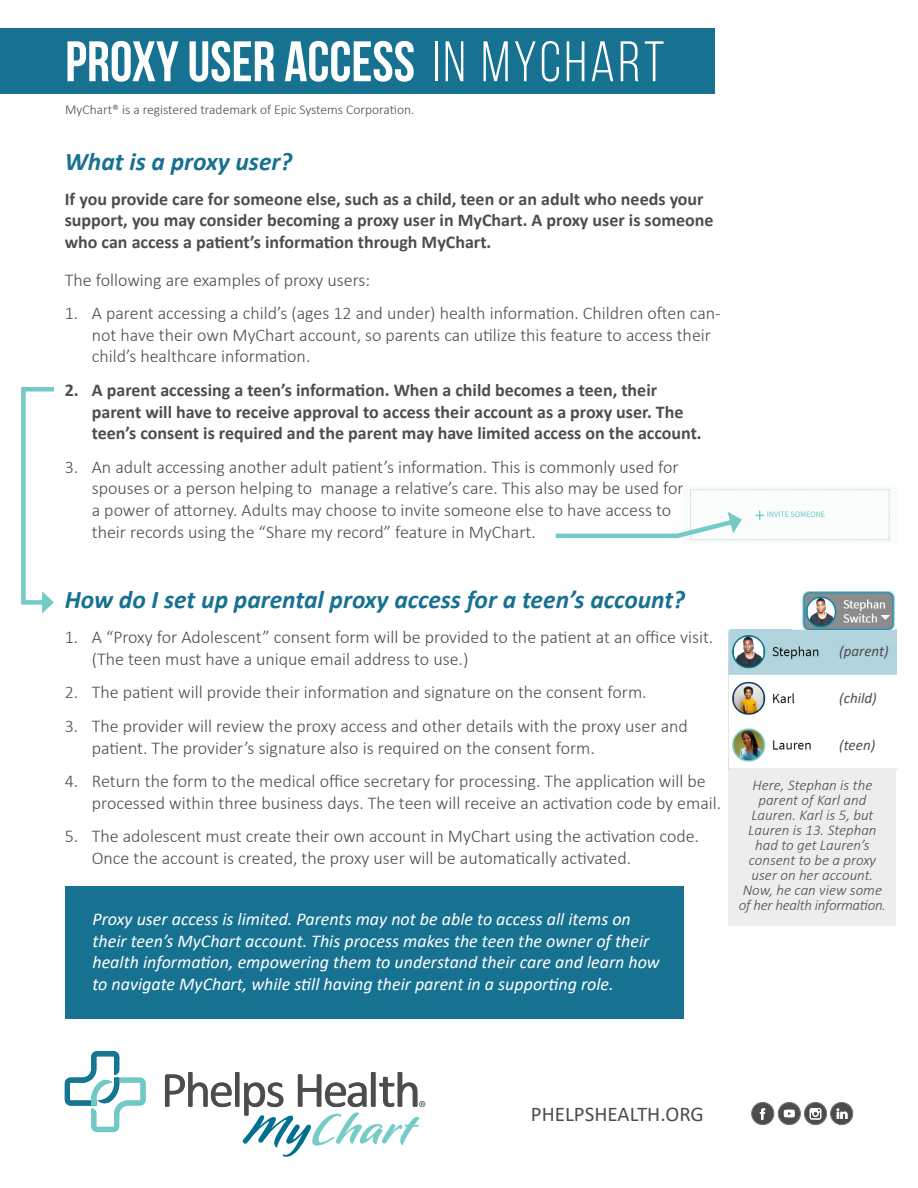
<style>
.page{position:relative;width:918px;height:1188px;background:#fff}
.page>*{position:absolute;margin:0;border:0;box-sizing:border-box;transform-origin:0 0}
.t1{font:700 57px "Bebas Neue";color:#fff}
.t2{font:italic 700 25.5px "Calibri";color:#177190}
.t3{font:21px "Calibri";color:#4b4d4e}
.t4{font:300 18px/21.6px "Calibri";color:#4d4d4f}
.t5{font:700 18px/21.6px "Calibri";color:#4d4d4f}
.t6{font:italic 18px/21.6px "Calibri";color:#fff}
.t7{font:italic 300 15px/15px "Calibri";color:#4d4c4f}
.t8{font:italic 300 15px "Calibri";letter-spacing:-.02em;color:#4d4c4f}
.t9{font:italic 15px "Calibri";color:#4d4c4f}
.t10{font:300 13.5px "Calibri";color:#4d4d4f}
.s1{font-weight:400}
</style>
<div class="page">
<div style="left:65px;top:886px;width:619px;height:133px;background:#177190"></div>
<div style="left:0;top:28px;width:715px;height:66px;background:#177190"></div>
<svg style="left:751px;top:1102px;width:102px;height:23px"></svg>
<svg style="left:65px;top:1051px;width:81px;height:81px"></svg>
<svg style="left:165px;top:1072px;width:260px;height:85px"></svg>
<img style="left:690px;top:489px;width:200px;height:52px">
<svg style="left:21px;top:387px;width:33px;height:227px"></svg>
<svg style="left:555px;top:512px;width:187px;height:28px"></svg>
<div style="left:729px;top:769px;width:167px;height:157px;background:#ededed"></div>
<img style="left:729px;top:630px;width:167px;height:139px">
<img style="left:793px;top:591px;width:102px;height:39px">
<p class="t1" style="left:65px;top:30px;width:601px">PROXY USER ACCESS <span class="s1">IN MYCHART</span></p>
<p class="t10" style="left:65px;top:101px;width:351px">MyChart® is a registered trademark of Epic Systems Corporation.</p>
<p class="t2" style="left:65px;top:144px;width:229px">What is a proxy user?</p>
<p class="t5" style="left:65px;top:188px;width:650px">If you provide care for someone else, such as a child, teen or an adult who needs your support, you may consider becoming a proxy user in MyChart. A proxy user is someone who can access a patient’s information through MyChart.</p>
<p class="t4" style="left:65px;top:269px;width:307px">The following are examples of proxy users:</p>
<p class="t4" style="left:92px;top:302px;width:630px;text-indent:-27px">1. A parent accessing a child’s (ages 12 and under) health information. Children often can&shy;not have their own MyChart account, so parents can utilize this feature to access their child’s healthcare information.</p>
<p class="t5" style="left:92px;top:379px;width:611px;text-indent:-27px">2. A parent accessing a teen’s information. When a child becomes a teen, their parent will have to receive approval to access their account as a proxy user. The teen’s consent is required and the parent may have limited access on the account.</p>
<p class="t4" style="left:92px;top:456px;width:593px;text-indent:-27px">3. An adult accessing another adult patient’s information. This is commonly used for spouses or a person helping to manage a relative’s care. This also may be used for a power of attorney. Adults may choose to invite someone else to have access to their records using the “Share my record” feature in MyChart.</p>
<p class="t2" style="left:65px;top:581px;width:622px">How do I set up parental proxy access for a teen’s account?</p>
<p class="t4" style="left:92px;top:626px;width:623px;text-indent:-27px">1. A “Proxy for Adolescent” consent form will be provided to the patient at an office visit. (The teen must have a unique email address to use.)</p>
<p class="t4" style="left:65px;top:681px;width:583px">2. The patient will provide their information and signature on the consent form.</p>
<p class="t4" style="left:92px;top:715px;width:598px;text-indent:-27px">3. The provider will review the proxy access and other details with the proxy user and patient. The provider’s signature also is required on the consent form.</p>
<p class="t4" style="left:92px;top:770px;width:631px;text-indent:-27px">4. Return the form to the medical office secretary for processing. The application will be processed within three business days. The teen will receive an activation code by email.</p>
<p class="t4" style="left:92px;top:825px;width:609px;text-indent:-27px">5. The adolescent must create their own account in MyChart using the activation code.<br>Once the account is created, the proxy user will be automatically activated.</p>
<p class="t6" style="left:92px;top:907px;width:569px">Proxy user access is limited. Parents may not be able to access all items on their teen’s MyChart account. This process makes the teen the owner of their health information, empowering them to understand their care and learn how to navigate MyChart, while still having their parent in a supporting role.</p>
<p class="t9" style="left:839px;top:641px;width:51px">(parent)</p>
<p class="t9" style="left:839px;top:688px;width:39px">(child)</p>
<p class="t9" style="left:839px;top:734px;width:38px">(teen)</p>
<p class="t7" style="left:753px;top:778px;width:121px">Here, Stephan is the</p>
<p class="t7" style="left:758px;top:793px;width:109px">parent of Karl and</p>
<p class="t7" style="left:751px;top:808px;width:124px">Lauren. Karl is 5, but</p>
<p class="t7" style="left:748px;top:823px;width:130px">Lauren is 13. Stephan</p>
<p class="t7" style="left:755px;top:838px;width:116px">had to get Lauren’s</p>
<p class="t7" style="left:749px;top:853px;width:129px">consent to be a proxy user on her account.</p>
<p class="t7" style="left:743px;top:883px;width:141px">Now, he can view some</p>
<p class="t8" style="left:739px;top:896px;width:149px">of her health information.</p>
<p class="t3" style="left:531px;top:1099px;width:174px">PHELPSHEALTH.ORG</p>
</div>
